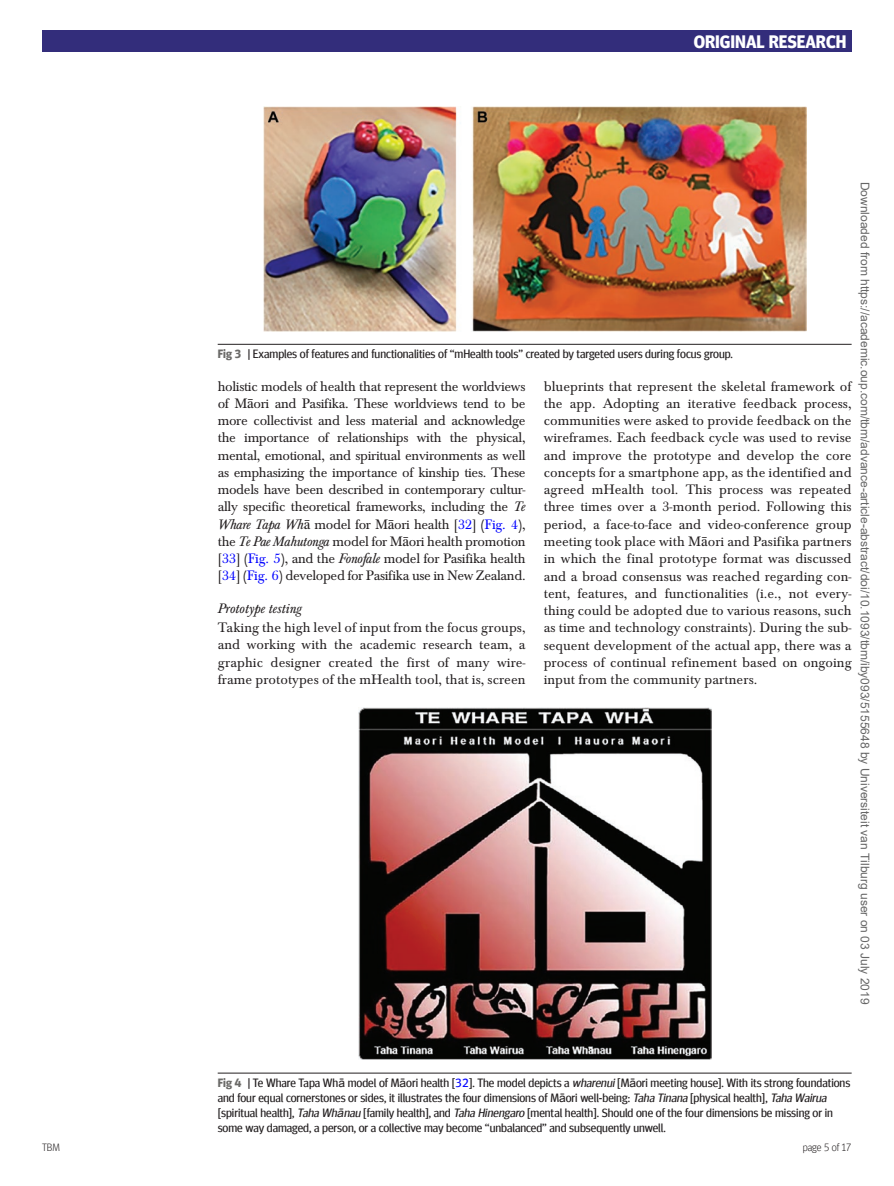
<style>
.page{position:relative;width:894px;height:1186px;background:#fff}
.page>*{position:absolute;margin:0;border:0;box-sizing:border-box;transform-origin:0 0}
.t1{font:700 18px "Meta Headline Offc";color:#fff}
.t2{font:14.25px/17.2px "Baskerville EF";color:#231f20;text-align:justify}
.t3{font:italic 14.25px "Baskerville EF";color:#231f20}
.t4{font:12px/15px "Meta Headline Offc";color:#231f20}
.t5{font:12px "Arial";color:#666}
.t6{font:300 10.5px "Meta Headline Offc";color:#231f20}
.s1{font-weight:700;color:#6b6a68}
.s2{font-family:"Gandhari Unicode"}
.s3{font-style:italic}
.s4{color:#00f}
.s5{font-family:"Arial Unicode MS"}
.s6{font-family:"Arial Unicode MS";font-style:italic}
</style>
<div class="page">
<div style="left:42px;top:30px;width:809px;height:21px;background:#332d7b"></div>
<hr style="left:218px;top:344px;width:633px;height:1px;background:#231f20">
<img style="left:263px;top:106px;width:542px;height:225px">
<hr style="left:218px;top:1073px;width:633px;height:1px;background:#231f20">
<img style="left:358px;top:707px;width:353px;height:353px">
<p class="t1" style="left:693px;top:31px;width:154px">ORIGINAL RESEARCH</p>
<p class="t5" style="left:869px;top:182px;width:824px;rotate:90deg">Downloaded from https://academic.oup.com/tbm/advance-article-abstract/doi/10.1093/tbm/iby093/5155648 by Universiteit van Tilburg user on 03 July 2019</p>
<p class="t4" style="left:218px;top:347px;width:516px"><span class="s1">Fig 3</span> | Examples of features and functionalities of “mHealth tools” created by targeted users during focus group.</p>
<p class="t2" style="left:217px;top:378px;width:309px">holistic models of health that represent the worldviews of M<span class="s2">ā</span>ori and Pasifika. These worldviews tend to be more collectivist and less material and acknowledge the importance of relationships with the physical, mental, emotional, and spiritual environments as well as emphasizing the importance of kinship ties. These models have been described in contemporary cultur&shy;ally specific theoretical frameworks, including the <span class="s3">Te Whare Tapa Wh</span><span class="s2">ā</span> model for M<span class="s2">ā</span>ori health [<span class="s4">32</span>] (<span class="s4">Fig. 4</span>), the <span class="s3">Te Pae Mahutonga</span> model for M<span class="s2">ā</span>ori health promotion [<span class="s4">33</span>] (<span class="s4">Fig. 5</span>), and the <span class="s3">Fonofale</span> model for Pasifika health [<span class="s4">34</span>] (<span class="s4">Fig. 6</span>) developed for Pasifika use in New Zealand.</p>
<p class="t3" style="left:217px;top:601px;width:86px">Prototype testing</p>
<p class="t2" style="left:217px;top:619px;width:309px">Taking the high level of input from the focus groups, and working with the academic research team, a graphic designer created the first of many wire&shy;frame prototypes of the mHealth tool, that is, screen</p>
<p class="t2" style="left:543px;top:378px;width:309px">blueprints that represent the skeletal framework of the app. Adopting an iterative feedback process, communities were asked to provide feedback on the wireframes. Each feedback cycle was used to revise and improve the prototype and develop the core concepts for a smartphone app, as the identified and agreed mHealth tool. This process was repeated three times over a 3-month period. Following this period, a face-to-face and video-conference group meeting took place with M<span class="s2">ā</span>ori and Pasifika partners in which the final prototype format was discussed and a broad consensus was reached regarding con&shy;tent, features, and functionalities (i.e., not every&shy;thing could be adopted due to various reasons, such as time and technology constraints). During the sub&shy;sequent development of the actual app, there was a process of continual refinement based on ongoing input from the community partners.</p>
<p class="t4" style="left:217px;top:1075px;width:634px"><span class="s1">Fig 4</span> | Te Whare Tapa Wh<span class="s5">ā</span> model of M<span class="s5">ā</span>ori health [<span class="s4">32</span>]. The model depicts a <span class="s3">wharenui</span>[M<span class="s5">ā</span>ori meeting house]. With its strong foundations and four equal cornerstones or sides, it illustrates the four dimensions of M<span class="s5">ā</span>ori well-being: <span class="s3">Taha Tinana</span> [physical health], <span class="s3">Taha Wairua </span>[spiritual health], <span class="s3">Taha Wh</span><span class="s6">ā</span><span class="s3">nau</span> [family health], and <span class="s3">Taha Hinengaro</span> [mental health]. Should one of the four dimensions be missing or in some way damaged, a person, or a collective may become “unbalanced” and subsequently unwell.</p>
<p class="t6" style="left:42px;top:1141px;width:19px">TBM</p>
<p class="t6" style="left:802px;top:1141px;width:50px">page 5 of 17</p>
</div>
